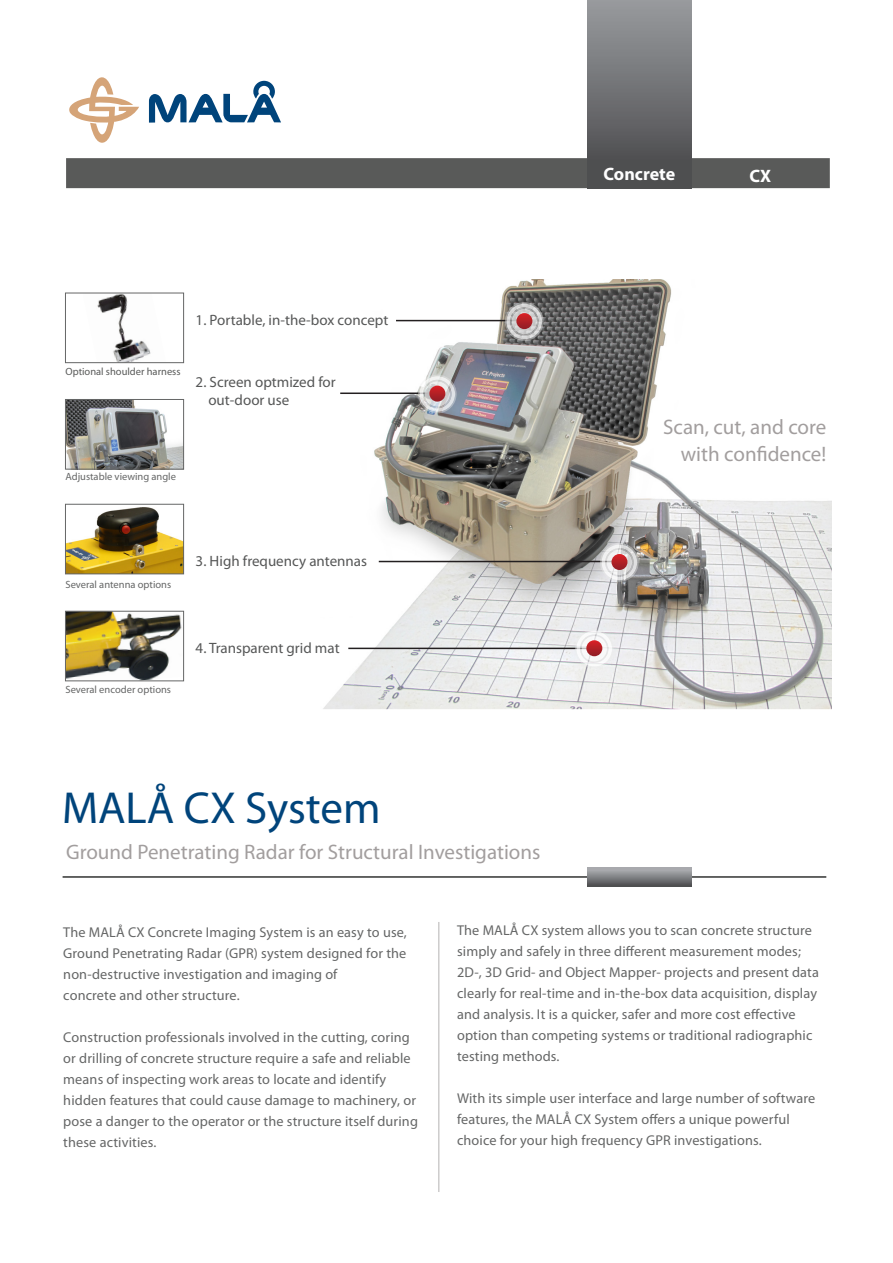
<style>
.page{position:relative;width:893px;height:1263px;background:#fff}
.page>*{position:absolute;margin:0;border:0;box-sizing:border-box;transform-origin:0 0}
.t1{font:45px "Myriad Pro";color:#00447b}
.t2{font:21px "Myriad Pro";color:#a29e9e}
.t3{font:700 18px "Myriad Pro";color:#fefefe}
.t4{font:700 18px "Myriad Pro";color:#fff}
.t5{font:15px "Myriad Pro";color:#565757}
.t6{font:14.25px/21px "Myriad Pro";letter-spacing:.01em;color:#656666}
.t7{font:10.5px "Myriad Pro";color:#656666}
.t8{font:10.5px "Myriad Pro";color:#595a59}
</style>
<div class="page">
<img style="left:323px;top:279px;width:508px;height:431px">
<div style="left:66px;top:158px;width:764px;height:30px;background:#595a59"></div>
<div style="left:588px;top:0;width:103px;height:188px;background:linear-gradient(to bottom,#989a9e,#474749)"></div>
<svg style="left:149px;top:81px;width:132px;height:42px"></svg>
<svg style="left:69px;top:77px;width:70px;height:66px"></svg>
<hr style="left:438px;top:922px;width:1px;height:270px;background:#cdcccc">
<hr style="left:63px;top:876px;width:763px;height:2px;background:#323332">
<hr style="left:348px;top:648px;width:243px;height:1px;background:#231f20">
<hr style="left:340px;top:392px;width:97px;height:2px;background:#231f20">
<hr style="left:379px;top:561px;width:236px;height:1px;background:#231f20">
<div style="left:588px;top:867px;width:103px;height:20px;background:linear-gradient(to bottom,#b7b9bd,#4f5052)"></div>
<svg style="left:418px;top:375px;width:39px;height:38px"></svg>
<svg style="left:429px;top:386px;width:16px;height:16px"></svg>
<svg style="left:600px;top:543px;width:39px;height:39px"></svg>
<svg style="left:611px;top:554px;width:16px;height:16px"></svg>
<svg style="left:575px;top:629px;width:39px;height:39px"></svg>
<svg style="left:586px;top:640px;width:16px;height:16px"></svg>
<img style="left:97px;top:295px;width:54px;height:66px">
<div style="left:65px;top:293px;width:119px;height:70px;border:1px solid #656666"></div>
<img style="left:67px;top:401px;width:115px;height:66px">
<div style="left:65px;top:399px;width:119px;height:70px;border:1px solid #656666"></div>
<img style="left:67px;top:613px;width:115px;height:66px">
<div style="left:65px;top:611px;width:119px;height:70px;border:1px solid #656666"></div>
<img style="left:67px;top:508px;width:115px;height:64px">
<div style="left:65px;top:504px;width:119px;height:70px;border:1px solid #656666"></div>
<hr style="left:396px;top:320px;width:128px;height:1px;background:#231f20">
<svg style="left:505px;top:302px;width:39px;height:39px"></svg>
<svg style="left:516px;top:313px;width:16px;height:16px"></svg>
<p class="t8" style="left:65px;top:365px;width:117px">Optional shoulder harness</p>
<p class="t5" style="left:196px;top:311px;width:194px">1. Portable, in-the-box concept</p>
<p class="t5" style="left:196px;top:373px;width:142px">2. Screen optmized for</p>
<p class="t5" style="left:208px;top:391px;width:82px">out-door use</p>
<p class="t7" style="left:65px;top:470px;width:112px">Adjustable viewing angle</p>
<p class="t7" style="left:65px;top:578px;width:107px">Several antenna options</p>
<p class="t7" style="left:65px;top:683px;width:107px">Several encoder options</p>
<p class="t5" style="left:196px;top:551px;width:173px">3. High frequency antennas</p>
<p class="t5" style="left:196px;top:638px;width:145px">4. Transparent grid mat</p>
<p class="t1" style="left:62px;top:780px;width:320px">MALÅ CX System</p>
<p class="t2" style="left:66px;top:839px;width:476px">Ground Penetrating Radar for Structural Investigations</p>
<p class="t3" style="left:604px;top:162px;width:73px">Concrete</p>
<p class="t4" style="left:749px;top:164px;width:23px">CX</p>
<p class="t2" style="left:663px;top:414px;width:165px">Scan, cut, and core</p>
<p class="t2" style="left:681px;top:441px;width:147px">with confidence!</p>
<p class="t6" style="left:63px;top:921px;width:345px;text-align:justify">The MALÅ CX Concrete Imaging System is an easy to use, Ground Penetrating Radar (GPR) system designed for the non-destructive investigation and imaging of</p>
<p class="t6" style="left:63px;top:984px;width:178px">concrete and other structure.</p>
<p class="t6" style="left:63px;top:1026px;width:356px">Construction professionals involved in the cutting, coring or drilling of concrete structure require a safe and reliable means of inspecting work areas to locate and identify hidden features that could cause damage to machinery, or pose a danger to the operator or the structure itself during these activities.</p>
<p class="t6" style="left:457px;top:920px;width:363px">The MALÅ CX system allows you to scan concrete structure simply and safely in three different measurement modes; 2D-, 3D Grid- and Object Mapper- projects and present data clearly for real-time and in-the-box data acquisition, display and analysis. It is a quicker, safer and more cost effective option than competing systems or traditional radiographic testing methods.</p>
<p class="t6" style="left:457px;top:1088px;width:360px">With its simple user interface and large number of software features, the MALÅ CX System offers a unique powerful choice for your high frequency GPR investigations.</p>
</div>
